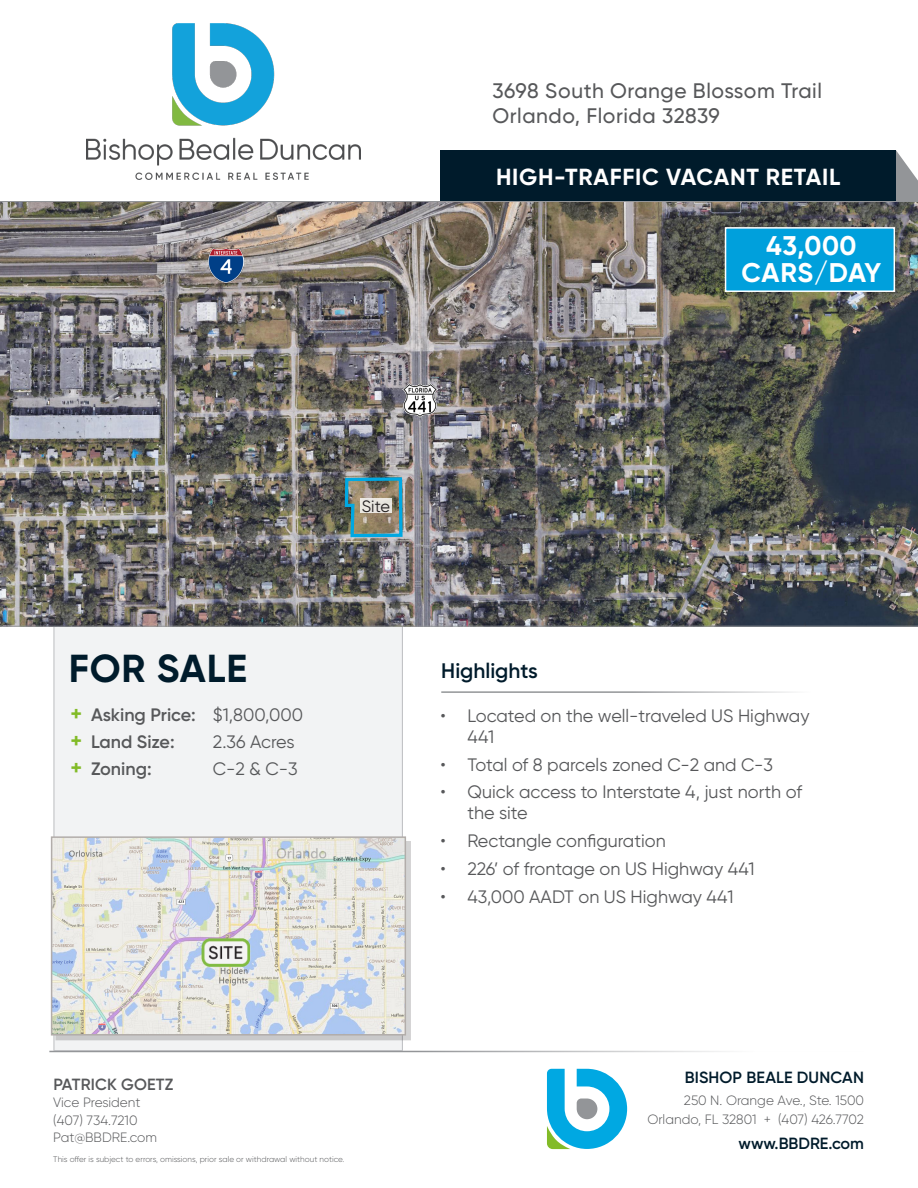
<style>
.page{position:relative;width:918px;height:1188px;background:#fff}
.page>*{position:absolute;margin:0;border:0;box-sizing:border-box;transform-origin:0 0}
.t1{font:700 39px "Gilroy";letter-spacing:.02em;color:#001b2b}
.t2{font:700 27px "Gilroy";letter-spacing:.02em;color:#fff}
.t3{font:700 23.25px "Gilroy";letter-spacing:.03em;color:#fff}
.t4{font:500 21px/25.5px "Gilroy";letter-spacing:.025em;color:#57585a}
.t5{font:600 21px "Gilroy";color:#001b2b}
.t6{font:18px/21px "Gilroy";color:#57585a}
.t7{font:600 18px "Gilroy";color:#57585a}
.t8{font:16.5px "Gilroy";color:#231f20}
.t9{font:600 16.2px "Gilroy";letter-spacing:.005em;color:#001b2b}
.t10{font:600 16.2px "Gilroy";letter-spacing:.01em;color:#57585a}
.t11{font:300 13.5px/18.9px "Gilroy";color:#57585a;text-align:right}
.t12{font:300 8.1px "Gilroy";color:#57585a}
.s1{font-weight:700;font-size:21px;color:#82bb27}
.s2{font-weight:400}
</style>
<div class="page">
<img style="left:87px;top:23px;width:274px;height:156px">
<svg style="left:547px;top:1069px;width:80px;height:80px"></svg>
<hr style="left:49px;top:1051px;width:815px;height:1px;background:#939598">
<div style="left:54px;top:586px;width:349px;height:465px;background:#f2f3f4;border:1px solid #bcbdc0"></div>
<svg style="left:896px;top:150px;width:22px;height:51px"></svg>
<div style="left:440px;top:150px;width:456px;height:51px;background:#001b2b"></div>
<img style="left:0;top:201px;width:918px;height:425px">
<hr style="left:441px;top:691px;width:426px;height:2px;background:#939598">
<div style="left:56px;top:841px;width:355px;height:199px;background:#c9c9ca"></div>
<svg style="left:54px;top:839px;width:349px;height:194px;background:#dddfde"></svg>
<div style="left:51px;top:836px;width:355px;height:200px;border:2px solid #b2adaa"></div>
<div style="left:725px;top:227px;width:170px;height:65px;background:#00a0dc;border:2px solid #fff"></div>
<img style="left:202px;top:939px;width:48px;height:27px">
<svg style="left:343px;top:476px;width:61px;height:63px;background:#708a86"></svg>
<div style="left:360px;top:498px;width:32px;height:15px;background:#e9e5e0"></div>
<img style="left:209px;top:248px;width:34px;height:35px">
<img style="left:403px;top:384px;width:34px;height:33px">
<p class="t4" style="left:493px;top:78px;width:331px">3698 South Orange Blossom Trail<br>Orlando, Florida 32839</p>
<p class="t3" style="left:496px;top:162px;width:346px">HIGH-TRAFFIC VACANT RETAIL</p>
<p class="t2" style="left:766px;top:229px;width:92px">43,000</p>
<p class="t2" style="left:742px;top:256px;width:141px">CARS/DAY</p>
<p class="t1" style="left:69px;top:644px;width:180px">FOR SALE</p>
<p class="t7" style="left:70px;top:703px;width:234px"><span class="s1">+</span> Asking Price: <span class="s2">$1,800,000</span></p>
<p class="t7" style="left:70px;top:730px;width:106px"><span class="s1">+</span> Land Size:</p>
<p class="t6" style="left:213px;top:731px;width:83px">2.36 Acres</p>
<p class="t7" style="left:70px;top:757px;width:83px"><span class="s1">+</span> Zoning:</p>
<p class="t6" style="left:213px;top:758px;width:86px">C-2 &amp; C-3</p>
<p class="t8" style="left:362px;top:496px;width:30px">Site</p>
<p class="t5" style="left:441px;top:658px;width:98px">Highlights</p>
<p class="t6" style="left:467px;top:705px;width:344px;text-indent:-27px">• Located on the well-traveled US Highway<br>441</p>
<p class="t6" style="left:440px;top:754px;width:334px">• Total of 8 parcels zoned C-2 and C-3</p>
<p class="t6" style="left:467px;top:781px;width:336px;text-indent:-27px">• Quick access to Interstate 4, just north of the site</p>
<p class="t6" style="left:440px;top:830px;width:227px">• Rectangle configuration</p>
<p class="t6" style="left:440px;top:858px;width:316px">• 226’ of frontage on US Highway 441</p>
<p class="t6" style="left:440px;top:886px;width:295px">• 43,000 AADT on US Highway 441</p>
<p class="t10" style="left:53px;top:1074px;width:121px">PATRICK GOETZ</p>
<p class="t11" style="left:53px;top:1093px;width:89px">Vice President</p>
<p class="t11" style="left:53px;top:1111px;width:105px;line-height:17.5px;text-align:left">(407) 734.7210<br>Pat@BBDRE.com</p>
<p class="t12" style="left:53px;top:1154px;width:293px">This offer is subject to errors, omissions, prior sale or withdrawal without notice.</p>
<p class="t9" style="left:685px;top:1067px;width:181px">BISHOP BEALE DUNCAN</p>
<p class="t11" style="left:647px;top:1091px;width:218px">250 N. Orange Ave., Ste. 1500<br>Orlando, FL 32801 + (407) 426.7702</p>
<p class="t9" style="left:739px;top:1133px;width:127px">www.BBDRE.com</p>
</div>
